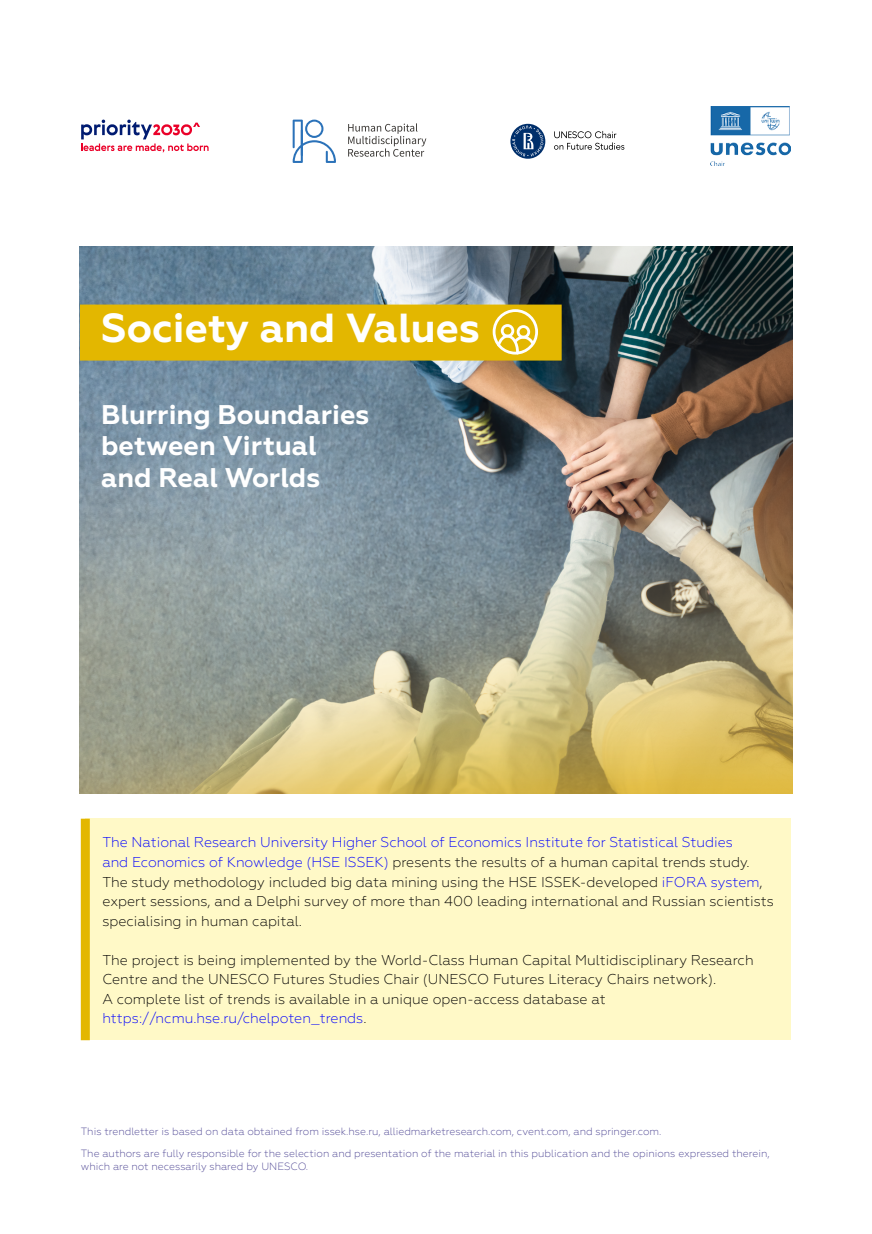
<style>
.page{position:relative;width:872px;height:1234px;background:#fff}
.page>*{position:absolute;margin:0;border:0;box-sizing:border-box;transform-origin:0 0}
.t1{font:700 40.5px "Geometria";color:#fff}
.t2{font:700 27px/31.5px "Geometria";color:#fff}
.t3{font:300 14.25px/19.6px "Geometria";color:#000}
.t4{font:300 10.5px/22px "Geometria";color:#4f4794}
.s1{color:#00f}
</style>
<div class="page">
<img style="left:80px;top:247px;width:712px;height:546px">
<div style="left:80px;top:304px;width:481px;height:56px;background:#e3b700"></div>
<div style="left:501px;top:324px;width:13px;height:13px;border:3px solid #fff;border-radius:50%"></div>
<div style="left:517px;top:325px;width:13px;height:13px;border:3px solid #fff;border-radius:50%"></div>
<div style="left:492px;top:309px;width:46px;height:45px;border:3px solid #fff;border-radius:50%"></div>
<svg style="left:495px;top:333px;width:42px;height:22px"></svg>
<div style="left:85px;top:818px;width:706px;height:221px;background:#fff9c7"></div>
<div style="left:81px;top:818px;width:9px;height:221px;background:#e3b700"></div>
<svg style="left:510px;top:124px;width:35px;height:35px"></svg>
<svg style="left:512px;top:126px;width:31px;height:30px"></svg>
<svg style="left:554px;top:131px;width:70px;height:19px"></svg>
<svg style="left:293px;top:120px;width:43px;height:43px"></svg>
<hr style="left:301px;top:129px;width:2px;height:27px;background:#2b72b9">
<svg style="left:348px;top:123px;width:78px;height:34px"></svg>
<svg style="left:81px;top:120px;width:128px;height:32px"></svg>
<img style="left:710px;top:106px;width:81px;height:60px">
<h1 class="t1" style="left:101px;top:304px;width:380px">Society and Values</h1>
<h2 class="t2" style="left:101px;top:399px;width:270px">Blurring Boundaries between Virtual and Real Worlds</h2>
<p class="t3" style="left:102px;top:831px;width:673px"><span class="s1">The National Research University Higher School of Economics Institute for Statistical Studies<br>and Economics of Knowledge (HSE ISSEK)</span> presents the results of a human capital trends study.<br>The study methodology included big data mining using the HSE ISSEK-developed <span class="s1">iFORA system</span>, expert sessions, and a Delphi survey of more than 400 leading international and Russian scientists specialising in human capital.</p>
<p class="t3" style="left:102px;top:949px;width:653px">The project is being implemented by the World-Class Human Capital Multidisciplinary Research Centre and the UNESCO Futures Studies Chair (UNESCO Futures Literacy Chairs network).<br>A complete list of trends is available in a unique open-access database at <span class="s1">https://ncmu.hse.ru/chelpoten_trends</span>.</p>
<p class="t4" style="left:81px;top:1119px;width:690px">This trendletter is based on data obtained from issek.hse.ru, alliedmarketresearch.com, cvent.com, and springer.com.<br>The authors are fully responsible for the selection and presentation of the material in this publication and the opinions expressed therein,</p>
<p class="t4" style="left:81px;top:1155px;width:229px">which are not necessarily shared by UNESCO.</p>
</div>
